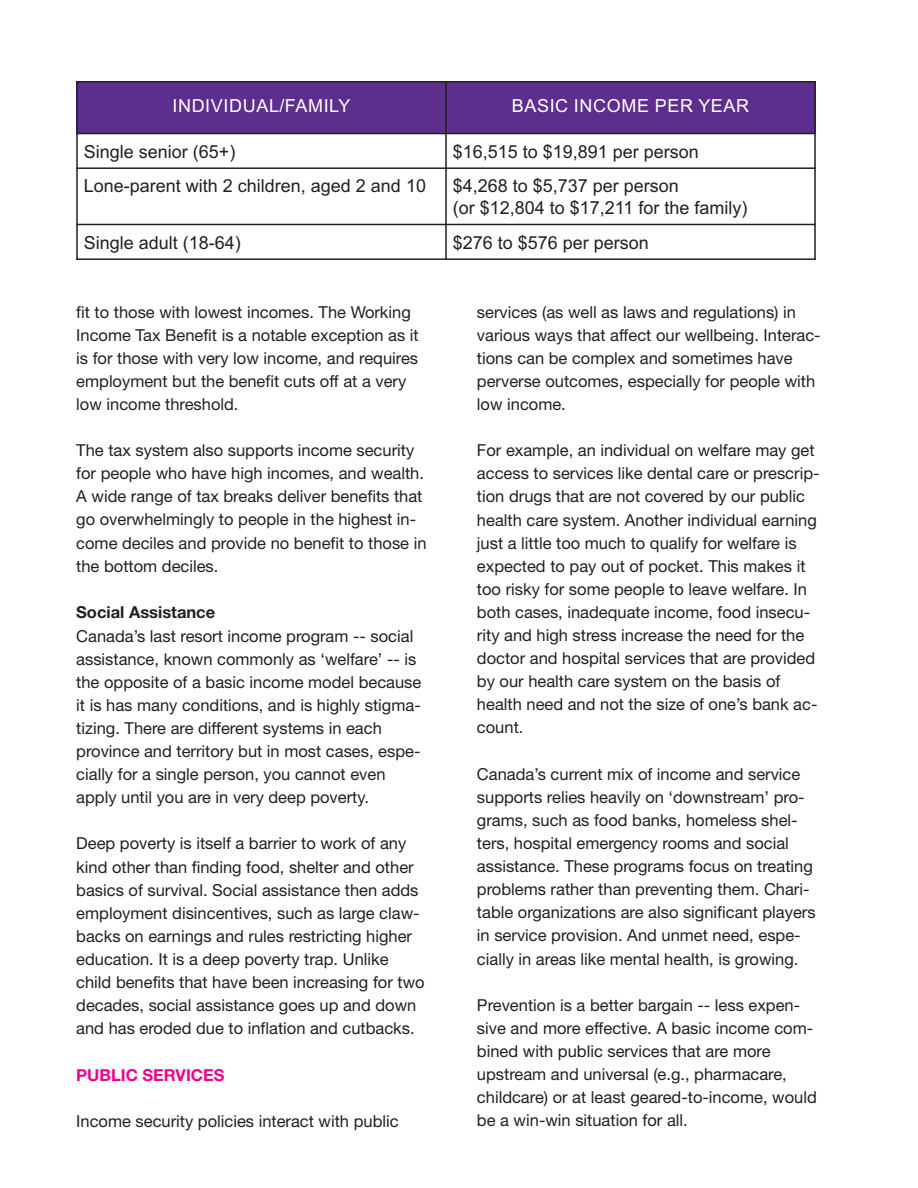
<style>
.page{position:relative;width:918px;height:1188px;background:#fff}
.page>*{position:absolute;margin:0;border:0;box-sizing:border-box;transform-origin:0 0}
.t1{font:18px/21.6px "Arial";color:#231f20}
.t2{font:18px "Arial";letter-spacing:.035em;color:#fff}
.t3{font:16.5px/23.1px "Helvetica Neue";color:#231f20}
.t4{font:700 16.5px "Helvetica Neue";color:#231f20}
.t5{font:700 16.5px "Helvetica Neue";color:#ed028c}
</style>
<div class="page">
<div style="left:76px;top:81px;width:370px;height:53px;background:#5e2e8f"></div>
<div style="left:446px;top:81px;width:370px;height:53px;background:#5e2e8f"></div>
<hr style="left:76px;top:81px;width:2px;height:179px;background:#231f20">
<hr style="left:445px;top:81px;width:2px;height:179px;background:#231f20">
<hr style="left:814px;top:81px;width:2px;height:179px;background:#231f20">
<hr style="left:76px;top:81px;width:740px;height:1px;background:#231f20">
<hr style="left:76px;top:133px;width:740px;height:1px;background:#231f20">
<hr style="left:76px;top:167px;width:740px;height:2px;background:#231f20">
<hr style="left:76px;top:224px;width:740px;height:1px;background:#231f20">
<hr style="left:76px;top:258px;width:740px;height:2px;background:#231f20">
<p class="t2" style="left:172px;top:95px;width:180px">INDIVIDUAL/FAMILY</p>
<p class="t2" style="left:512px;top:95px;width:239px">BASIC INCOME PER YEAR</p>
<p class="t1" style="left:84px;top:141px;width:153px">Single senior (65+)</p>
<p class="t1" style="left:453px;top:141px;width:248px">$16,515 to $19,891 per person</p>
<p class="t1" style="left:84px;top:175px;width:344px">Lone-parent with 2 children, aged 2 and 10</p>
<p class="t1" style="left:453px;top:175px;width:296px">$4,268 to $5,737 per person<br>(or $12,804 to $17,211 for the family)</p>
<p class="t1" style="left:84px;top:232px;width:159px">Single adult (18-64)</p>
<p class="t1" style="left:453px;top:232px;width:198px">$276 to $576 per person</p>
<p class="t3" style="left:76px;top:300px;width:344px">fit to those with lowest incomes. The Working Income Tax Benefit is a notable exception as it is for those with very low income, and requires employment but the benefit cuts off at a very low income threshold.</p>
<p class="t3" style="left:76px;top:439px;width:352px">The tax system also supports income security for people who have high incomes, and wealth.<br>A wide range of tax breaks deliver benefits that go overwhelmingly to people in the highest in&shy;come deciles and provide no benefit to those in the bottom deciles.</p>
<p class="t4" style="left:76px;top:602px;width:140px">Social Assistance</p>
<p class="t3" style="left:76px;top:624px;width:347px">Canada’s last resort income program -- social assistance, known commonly as ‘welfare’ -- is the opposite of a basic income model because it is has many conditions, and is highly stigma&shy;tizing. There are different systems in each province and territory but in most cases, espe&shy;cially for a single person, you cannot even apply until you are in very deep poverty.</p>
<p class="t3" style="left:76px;top:832px;width:350px">Deep poverty is itself a barrier to work of any kind other than finding food, shelter and other basics of survival. Social assistance then adds employment disincentives, such as large claw&shy;backs on earnings and rules restricting higher education. It is a deep poverty trap. Unlike child benefits that have been increasing for two decades, social assistance goes up and down and has eroded due to inflation and cutbacks.</p>
<p class="t5" style="left:76px;top:1065px;width:150px">PUBLIC SERVICES</p>
<p class="t3" style="left:76px;top:1110px;width:324px">Income security policies interact with public</p>
<p class="t3" style="left:477px;top:300px;width:345px">services (as well as laws and regulations) in various ways that affect our wellbeing. Interac&shy;tions can be complex and sometimes have perverse outcomes, especially for people with low income.</p>
<p class="t3" style="left:477px;top:439px;width:344px">For example, an individual on welfare may get access to services like dental care or prescrip&shy;tion drugs that are not covered by our public health care system. Another individual earning just a little too much to qualify for welfare is expected to pay out of pocket. This makes it too risky for some people to leave welfare. In both cases, inadequate income, food insecu&shy;rity and high stress increase the need for the doctor and hospital services that are provided by our health care system on the basis of health need and not the size of one’s bank ac&shy;count.</p>
<p class="t3" style="left:477px;top:762px;width:340px">Canada’s current mix of income and service supports relies heavily on ‘downstream’ pro&shy;grams, such as food banks, homeless shel&shy;ters, hospital emergency rooms and social assistance. These programs focus on treating problems rather than preventing them. Chari&shy;table organizations are also significant players in service provision. And unmet need, espe&shy;cially in areas like mental health, is growing.</p>
<p class="t3" style="left:477px;top:993px;width:341px">Prevention is a better bargain -- less expen&shy;sive and more effective. A basic income com&shy;bined with public services that are more upstream and universal (e.g., pharmacare, childcare) or at least geared-to-income, would be a win-win situation for all.</p>
</div>
